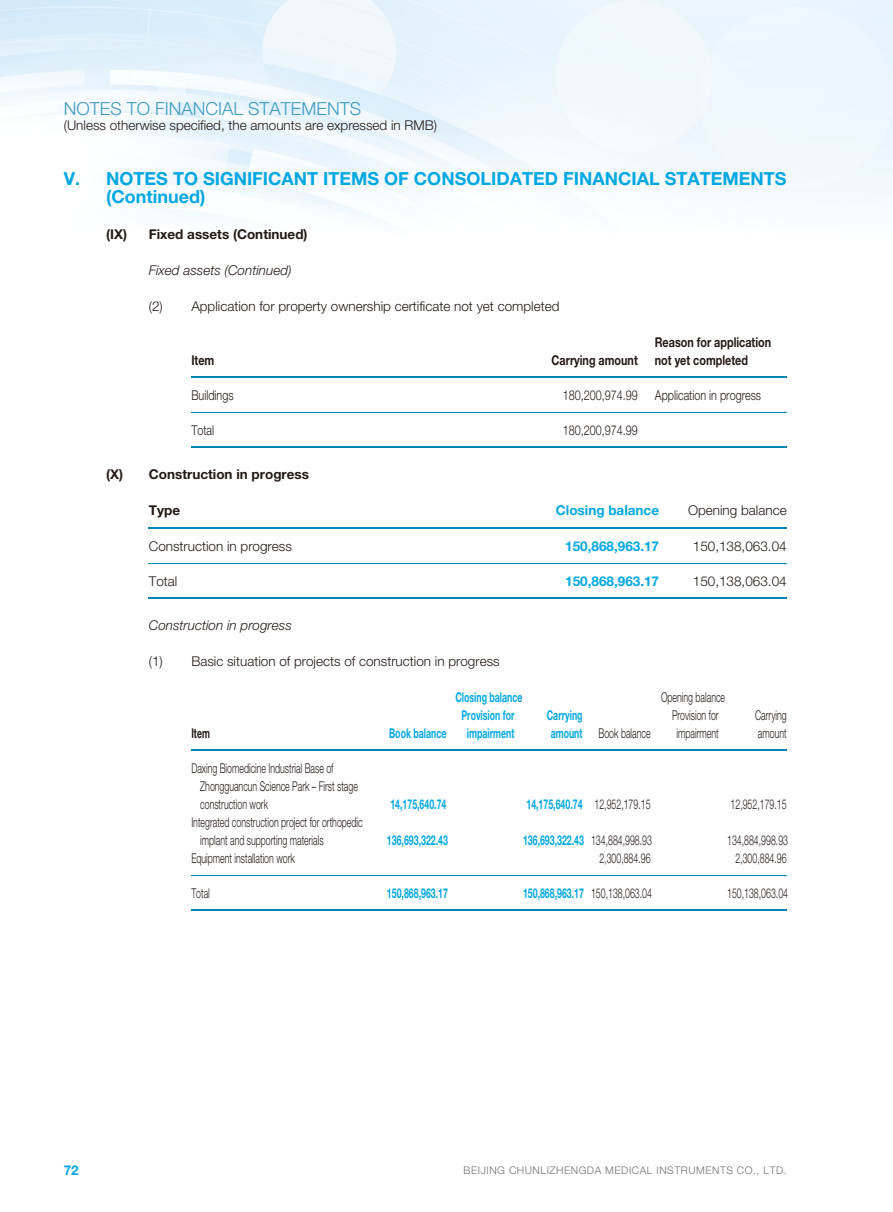
<style>
.page{position:relative;width:893px;height:1212px;background:#fff}
.page>*{position:absolute;margin:0;border:0;box-sizing:border-box;transform-origin:0 0}
.t1{font:700 18px/18px "Helvetica Neue LT Std";color:#00a7e2}
.t2{font:300 18px "Helvetica Neue LT Std";color:#3e9bc3}
.t3{font:300 13.5px/18px "Helvetica Neue LT Std";color:#231916;scale:.65 1}
.t4{font:300 13.5px "Helvetica Neue LT Std";color:#231916}
.t5{font:700 13.5px/18px "Helvetica Neue LT Std";color:#00a7e2;text-align:center;scale:.65 1}
.t6{font:300 13.5px "Helvetica Neue LT Std";color:#231916;scale:.8 1}
.t7{font:700 13.5px "Helvetica Neue LT Std";color:#231916}
.t8{font:700 13.5px/18px "Helvetica Neue LT Std";color:#231916;scale:.8 1}
.t9{font:700 13.5px "Helvetica Neue LT Std";color:#00a7e2}
.t10{font:italic 300 13.5px "Helvetica Neue LT Std";color:#231916}
.t11{font:700 13.5px "Helvetica Neue LT Std";color:#231916;scale:.65 1}
.t12{font:300 10.5px "Helvetica Neue LT Std";letter-spacing:.05em;color:#717171}
.s1{font-weight:300;color:#231916}
</style>
<div class="page">
<hr style="left:191px;top:376px;width:306px;height:2px;background:#0086b5">
<hr style="left:497px;top:376px;width:149px;height:2px;background:#0086b5">
<hr style="left:646px;top:376px;width:141px;height:2px;background:#0086b5">
<hr style="left:191px;top:412px;width:306px;height:1px;background:#0086b5">
<hr style="left:497px;top:412px;width:149px;height:1px;background:#0086b5">
<hr style="left:646px;top:412px;width:141px;height:1px;background:#0086b5">
<hr style="left:191px;top:447px;width:306px;height:1px;background:#0086b5">
<hr style="left:497px;top:447px;width:149px;height:1px;background:#0086b5">
<hr style="left:646px;top:447px;width:141px;height:1px;background:#0086b5">
<hr style="left:149px;top:527px;width:391px;height:1px;background:#0086b5">
<hr style="left:540px;top:527px;width:128px;height:1px;background:#0086b5">
<hr style="left:668px;top:527px;width:119px;height:1px;background:#0086b5">
<hr style="left:149px;top:563px;width:391px;height:1px;background:#0086b5">
<hr style="left:540px;top:563px;width:128px;height:1px;background:#0086b5">
<hr style="left:668px;top:563px;width:119px;height:1px;background:#0086b5">
<hr style="left:149px;top:597px;width:391px;height:1px;background:#0086b5">
<hr style="left:540px;top:597px;width:128px;height:1px;background:#0086b5">
<hr style="left:668px;top:597px;width:119px;height:1px;background:#0086b5">
<hr style="left:191px;top:749px;width:196px;height:2px;background:#0086b5">
<hr style="left:387px;top:749px;width:68px;height:2px;background:#0086b5">
<hr style="left:455px;top:749px;width:68px;height:2px;background:#0086b5">
<hr style="left:523px;top:749px;width:68px;height:2px;background:#0086b5">
<hr style="left:591px;top:749px;width:68px;height:2px;background:#0086b5">
<hr style="left:659px;top:749px;width:68px;height:2px;background:#0086b5">
<hr style="left:727px;top:749px;width:60px;height:2px;background:#0086b5">
<hr style="left:191px;top:875px;width:196px;height:1px;background:#0086b5">
<hr style="left:387px;top:875px;width:68px;height:1px;background:#0086b5">
<hr style="left:455px;top:875px;width:68px;height:1px;background:#0086b5">
<hr style="left:523px;top:875px;width:68px;height:1px;background:#0086b5">
<hr style="left:591px;top:875px;width:68px;height:1px;background:#0086b5">
<hr style="left:659px;top:875px;width:68px;height:1px;background:#0086b5">
<hr style="left:727px;top:875px;width:60px;height:1px;background:#0086b5">
<hr style="left:191px;top:909px;width:196px;height:2px;background:#0086b5">
<hr style="left:387px;top:909px;width:68px;height:2px;background:#0086b5">
<hr style="left:455px;top:909px;width:68px;height:2px;background:#0086b5">
<hr style="left:523px;top:909px;width:68px;height:2px;background:#0086b5">
<hr style="left:591px;top:909px;width:68px;height:2px;background:#0086b5">
<hr style="left:659px;top:909px;width:68px;height:2px;background:#0086b5">
<hr style="left:727px;top:909px;width:60px;height:2px;background:#0086b5">
<h1 class="t2" style="left:64px;top:102px;width:299px">NOTES TO FINANCIAL STATEMENTS</h1>
<p class="t4" style="left:64px;top:121px;width:375px">(Unless otherwise specified, the amounts are expressed in RMB)</p>
<h1 class="t1" style="left:106px;top:172px;width:682px;text-indent:-43px">V. NOTES TO SIGNIFICANT ITEMS OF CONSOLIDATED FINANCIAL STATEMENTS (Continued)</h1>
<p class="t7" style="left:106px;top:229px;width:22px">(IX)</p>
<p class="t7" style="left:149px;top:229px;width:160px">Fixed assets (Continued)</p>
<p class="t10" style="left:149px;top:265px;width:144px">Fixed assets (Continued)</p>
<p class="t4" style="left:149px;top:301px;width:412px">(2) Application for property ownership certificate not yet completed</p>
<p class="t8" style="left:191px;top:353px;width:30px">Item</p>
<p class="t8" style="left:552px;top:353px;width:109px">Carrying amount</p>
<p class="t8" style="left:655px;top:335px;width:147px">Reason for application not yet completed</p>
<p class="t6" style="left:191px;top:390px;width:54px">Buildings</p>
<p class="t6" style="left:563px;top:390px;width:95px">180,200,974.99</p>
<p class="t6" style="left:655px;top:390px;width:134px">Application in progress</p>
<p class="t6" style="left:191px;top:425px;width:30px">Total</p>
<p class="t6" style="left:563px;top:425px;width:95px">180,200,974.99</p>
<p class="t7" style="left:106px;top:470px;width:204px">(X) Construction in progress</p>
<p class="t7" style="left:149px;top:506px;width:33px">Type</p>
<p class="t9" style="left:556px;top:506px;width:105px">Closing balance</p>
<p class="t4" style="left:688px;top:506px;width:100px">Opening balance</p>
<p class="t4" style="left:149px;top:541px;width:145px">Construction in progress</p>
<p class="t9" style="left:565px;top:541px;width:95px">150,868,963.17</p>
<p class="t4" style="left:693px;top:541px;width:95px">150,138,063.04</p>
<p class="t4" style="left:149px;top:576px;width:30px">Total</p>
<p class="t9" style="left:565px;top:576px;width:95px">150,868,963.17</p>
<p class="t4" style="left:693px;top:576px;width:95px">150,138,063.04</p>
<p class="t10" style="left:149px;top:620px;width:145px">Construction in progress</p>
<p class="t4" style="left:149px;top:656px;width:352px">(1) Basic situation of projects of construction in progress</p>
<p class="t5" style="left:455px;top:690px;width:105px">Closing balance</p>
<p class="t3" style="left:661px;top:690px;width:100px">Opening balance</p>
<p class="t11" style="left:191px;top:728px;width:30px">Item</p>
<p class="t5" style="left:389px;top:726px;width:90px">Book balance</p>
<p class="t5" style="left:461px;top:708px;width:83px">Provision for impairment</p>
<p class="t5" style="left:547px;top:708px;width:161px;text-align:left">Carrying<br>amount <span class="s1">Book balance</span></p>
<p class="t3" style="left:672px;top:708px;width:73px;text-align:center">Provision for impairment</p>
<p class="t3" style="left:755px;top:708px;width:50px">Carrying amount</p>
<p class="t3" style="left:200px;top:761px;width:244px;text-indent:-9px">Daxing Biomedicine Industrial Base of<br>Zhongguancun Science Park – First stage construction work</p>
<p class="t3" style="left:200px;top:815px;width:251px;text-indent:-9px">Integrated construction project for orthopedic implant and supporting materials</p>
<p class="t5" style="left:390px;top:797px;width:88px">14,175,640.74</p>
<p class="t5" style="left:526px;top:797px;width:192px">14,175,640.74 <span class="s1">12,952,179.15</span></p>
<p class="t3" style="left:731px;top:797px;width:88px">12,952,179.15</p>
<p class="t5" style="left:387px;top:833px;width:95px">136,693,322.43</p>
<p class="t5" style="left:523px;top:833px;width:200px">136,693,322.43 <span class="s1">134,884,998.93</span></p>
<p class="t3" style="left:727px;top:833px;width:95px">134,884,998.93</p>
<p class="t3" style="left:191px;top:851px;width:161px">Equipment installation work</p>
<p class="t3" style="left:599px;top:851px;width:80px">2,300,884.96</p>
<p class="t3" style="left:735px;top:851px;width:80px">2,300,884.96</p>
<p class="t3" style="left:191px;top:886px;width:30px">Total</p>
<p class="t5" style="left:387px;top:886px;width:95px">150,868,963.17</p>
<p class="t5" style="left:523px;top:886px;width:200px">150,868,963.17 <span class="s1">150,138,063.04</span></p>
<p class="t3" style="left:727px;top:886px;width:95px">150,138,063.04</p>
<p class="t9" style="left:64px;top:1165px;width:17px">72</p>
<p class="t12" style="left:464px;top:1166px;width:325px">BEIJING CHUNLIZHENGDA MEDICAL INSTRUMENTS CO., LTD.</p>
</div>
